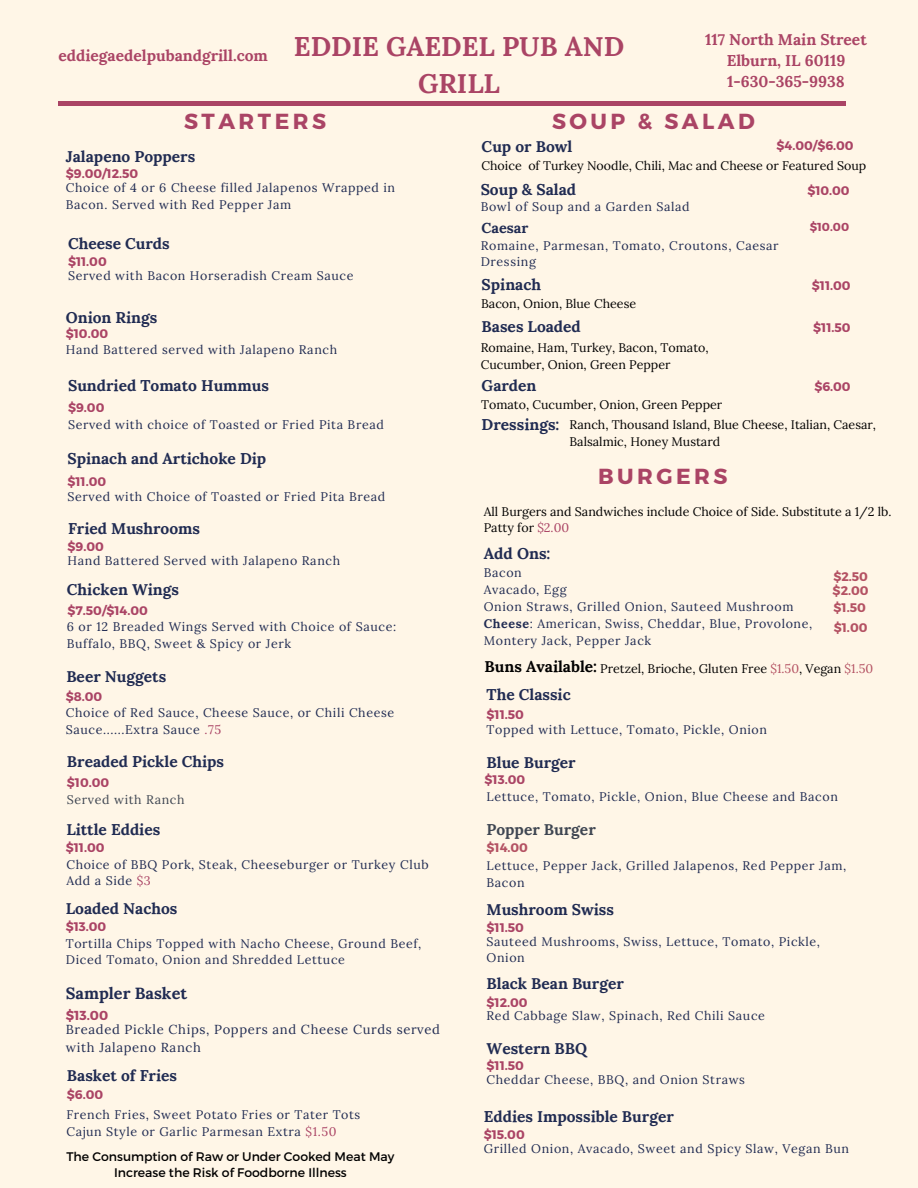
<style>
.page{position:relative;width:918px;height:1188px;background:#fff6e7}
.page>*{position:absolute;margin:0;border:0;box-sizing:border-box;transform-origin:0 0}
.t1{font:700 27px/37.2px "Lora";color:#aa4465;text-align:center}
.t2{font:700 21.75px "Montserrat";letter-spacing:.16em;color:#aa4465}
.t3{font:700 16.35px "Lora";color:#202b52}
.t4{font:700 15.75px "Lora";color:#202b52}
.t5{font:700 15.6px "Lora";color:#202b52}
.t6{font:700 15.6px "Lora";color:#aa4465}
.t7{font:700 15.6px "Lora";color:#000}
.t8{font:700 15.6px "Lora";color:#3f4652}
.t9{font:700 14.55px "Lora";color:#202b52}
.t10{font:13.05px/17.7px "Lora";letter-spacing:.05em;color:#202b52}
.t11{font:700 13.05px "Montserrat";color:#aa4465}
.t12{font:12.45px/16.8px "Lora";letter-spacing:.05em;color:#202b52}
.t13{font:12.45px/16.6px "Lora";color:#000}
.t14{font:700 12.45px "Montserrat";color:#aa4465}
.t15{font:12.45px "Montserrat";color:#000}
.t16{font:700 12.45px "Montserrat";color:#b45263}
.t17{font:12.45px "Lora";letter-spacing:.05em;color:#3f4652}
.t18{font:700 11.55px "Montserrat";color:#aa4465}
.s1{color:#aa4465}
.s2{font-weight:700}
.s3{color:#b45263}
</style>
<div class="page">
<hr style="left:58px;top:101px;width:788px;height:4px;background:#aa4465">
<p class="t6" style="left:58px;top:45px;width:211px">eddiegaedelpubandgrill.com</p>
<p class="t1" style="left:294px;top:27px;width:332px">EDDIE GAEDEL PUB AND<br>GRILL</p>
<p class="t6" style="left:705px;top:29px;width:163px">117 North Main Street</p>
<p class="t6" style="left:727px;top:50px;width:120px">Elburn, IL 60119</p>
<p class="t6" style="left:727px;top:72px;width:119px">1-630-365-9938</p>
<p class="t2" style="left:184px;top:108px;width:144px">STARTERS</p>
<p class="t5" style="left:66px;top:146px;width:131px">Jalapeno Poppers</p>
<p class="t14" style="left:66px;top:166px;width:74px">$9.00/12.50</p>
<p class="t12" style="left:66px;top:179px;width:331px">Choice of 4 or 6 Cheese filled Jalapenos Wrapped in<br>Bacon. Served with Red Pepper Jam</p>
<p class="t5" style="left:68px;top:233px;width:103px">Cheese Curds</p>
<p class="t14" style="left:68px;top:253px;width:40px">$11.00</p>
<p class="t12" style="left:68px;top:267px;width:287px">Served with Bacon Horseradish Cream Sauce</p>
<p class="t5" style="left:66px;top:307px;width:93px">Onion Rings</p>
<p class="t14" style="left:66px;top:326px;width:44px">$10.00</p>
<p class="t12" style="left:66px;top:341px;width:273px">Hand Battered served with Jalapeno Ranch</p>
<p class="t5" style="left:68px;top:376px;width:203px">Sundried Tomato Hummus</p>
<p class="t14" style="left:68px;top:399px;width:38px">$9.00</p>
<p class="t12" style="left:68px;top:416px;width:317px">Served with choice of Toasted or Fried Pita Bread</p>
<p class="t5" style="left:68px;top:448px;width:200px">Spinach and Artichoke Dip</p>
<p class="t14" style="left:68px;top:473px;width:40px">$11.00</p>
<p class="t5" style="left:68px;top:518px;width:134px">Fried Mushrooms</p>
<p class="t14" style="left:68px;top:538px;width:38px">$9.00</p>
<p class="t12" style="left:68px;top:552px;width:274px">Hand Battered Served with Jalapeno Ranch</p>
<p class="t12" style="left:68px;top:488px;width:319px">Served with Choice of Toasted or Fried Pita Bread</p>
<p class="t5" style="left:67px;top:580px;width:114px">Chicken Wings</p>
<p class="t14" style="left:68px;top:602px;width:82px">$7.50/$14.00</p>
<p class="t12" style="left:67px;top:618px;width:331px">6 or 12 Breaded Wings Served with Choice of Sauce:<br>Buffalo, BBQ, Sweet &amp; Spicy or Jerk</p>
<p class="t5" style="left:66px;top:666px;width:101px">Beer Nuggets</p>
<p class="t14" style="left:66px;top:689px;width:38px">$8.00</p>
<p class="t12" style="left:66px;top:704px;width:330px">Choice of Red Sauce, Cheese Sauce, or Chili Cheese<br>Sauce......Extra Sauce <span class="s1">.75</span></p>
<p class="t5" style="left:67px;top:751px;width:159px">Breaded Pickle Chips</p>
<p class="t14" style="left:67px;top:775px;width:44px">$10.00</p>
<p class="t17" style="left:67px;top:792px;width:119px">Served with Ranch</p>
<p class="t5" style="left:66px;top:819px;width:95px">Little Eddies</p>
<p class="t14" style="left:66px;top:839px;width:40px">$11.00</p>
<p class="t12" style="left:66px;top:856px;width:364px">Choice of BBQ Pork, Steak, Cheeseburger or Turkey Club</p>
<p class="t12" style="left:66px;top:873px;width:86px">Add a Side <span class="s1">$3</span></p>
<p class="t5" style="left:66px;top:899px;width:113px">Loaded Nachos</p>
<p class="t14" style="left:66px;top:919px;width:42px">$13.00</p>
<p class="t12" style="left:66px;top:935px;width:357px">Tortilla Chips Topped with Nacho Cheese, Ground Beef,<br>Diced Tomato, Onion and Shredded Lettuce</p>
<p class="t3" style="left:66px;top:983px;width:123px">Sampler Basket</p>
<p class="t11" style="left:66px;top:1007px;width:44px">$13.00</p>
<p class="t10" style="left:66px;top:1020px;width:376px">Breaded Pickle Chips, Poppers and Cheese Curds served with Jalapeno Ranch</p>
<p class="t5" style="left:67px;top:1066px;width:112px">Basket of Fries</p>
<p class="t14" style="left:67px;top:1086px;width:38px">$6.00</p>
<p class="t12" style="left:66px;top:1106px;width:296px">French Fries, Sweet Potato Fries or Tater Tots</p>
<p class="t12" style="left:66px;top:1123px;width:272px">Cajun Style or Garlic Parmesan Extra <span class="s1">$1.50</span></p>
<p class="t15" style="left:66px;top:1148px;width:330px">The Consumption of Raw or Under Cooked Meat May</p>
<p class="t15" style="left:114px;top:1165px;width:234px">Increase the Risk of Foodborne Illness</p>
<p class="t2" style="left:552px;top:108px;width:204px">SOUP &amp; SALAD</p>
<p class="t5" style="left:482px;top:137px;width:92px">Cup or Bowl</p>
<p class="t14" style="left:777px;top:138px;width:79px">$4.00/$6.00</p>
<p class="t5" style="left:481px;top:179px;width:97px">Soup &amp; Salad</p>
<p class="t14" style="left:807px;top:183px;width:44px">$10.00</p>
<p class="t13" style="left:482px;top:157px;width:386px">Choice of Turkey Noodle, Chili, Mac and Cheese or Featured Soup</p>
<p class="t12" style="left:481px;top:198px;width:211px">Bowl of Soup and a Garden Salad</p>
<p class="t9" style="left:482px;top:218px;width:48px">Caesar</p>
<p class="t18" style="left:810px;top:220px;width:41px">$10.00</p>
<p class="t12" style="left:481px;top:237px;width:299px">Romaine, Parmesan, Tomato, Croutons, Caesar<br>Dressing</p>
<p class="t5" style="left:482px;top:275px;width:61px">Spinach</p>
<p class="t14" style="left:812px;top:278px;width:40px">$11.00</p>
<p class="t13" style="left:481px;top:295px;width:157px">Bacon, Onion, Blue Cheese</p>
<p class="t5" style="left:482px;top:316px;width:101px">Bases Loaded</p>
<p class="t14" style="left:813px;top:320px;width:39px">$11.50</p>
<p class="t13" style="left:481px;top:339px;width:229px">Romaine, Ham, Turkey, Bacon, Tomato,</p>
<p class="t13" style="left:481px;top:356px;width:191px">Cucumber, Onion, Green Pepper</p>
<p class="t5" style="left:482px;top:376px;width:56px">Garden</p>
<p class="t14" style="left:814px;top:379px;width:38px">$6.00</p>
<p class="t13" style="left:481px;top:396px;width:243px">Tomato, Cucumber, Onion, Green Pepper</p>
<p class="t5" style="left:482px;top:414px;width:79px">Dressings:</p>
<p class="t13" style="left:570px;top:416px;width:308px">Ranch, Thousand Island, Blue Cheese, Italian, Caesar,<br>Balsalmic, Honey Mustard</p>
<p class="t2" style="left:598px;top:462px;width:131px">BURGERS</p>
<p class="t13" style="left:484px;top:503px;width:409px">All Burgers and Sandwiches include Choice of Side. Substitute a 1/2 lb.<br>Patty for <span class="s1">$2.00</span></p>
<p class="t4" style="left:484px;top:543px;width:68px">Add Ons:</p>
<p class="t12" style="left:484px;top:565px;width:40px">Bacon</p>
<p class="t12" style="left:484px;top:581px;width:84px">Avacado, Egg</p>
<p class="t12" style="left:484px;top:598px;width:311px">Onion Straws, Grilled Onion, Sauteed Mushroom</p>
<p class="t12" style="left:484px;top:615px;width:330px"><span class="s2">Cheese</span>: American, Swiss, Cheddar, Blue, Provolone,<br>Montery Jack, Pepper Jack</p>
<p class="t16" style="left:833px;top:568px;width:36px">$2.50</p>
<p class="t16" style="left:833px;top:583px;width:38px">$2.00</p>
<p class="t16" style="left:834px;top:600px;width:34px">$1.50</p>
<p class="t16" style="left:834px;top:619px;width:35px">$1.00</p>
<p class="t7" style="left:485px;top:657px;width:114px">Buns Available:</p>
<p class="t13" style="left:600px;top:660px;width:275px">Pretzel, Brioche, Gluten Free <span class="s3">$1.50</span>, Vegan <span class="s3">$1.50</span></p>
<p class="t5" style="left:487px;top:685px;width:86px">The Classic</p>
<p class="t14" style="left:487px;top:707px;width:39px">$11.50</p>
<p class="t12" style="left:487px;top:721px;width:282px">Topped with Lettuce, Tomato, Pickle, Onion</p>
<p class="t5" style="left:487px;top:752px;width:91px">Blue Burger</p>
<p class="t14" style="left:485px;top:772px;width:42px">$13.00</p>
<p class="t12" style="left:487px;top:788px;width:353px">Lettuce, Tomato, Pickle, Onion, Blue Cheese and Bacon</p>
<p class="t8" style="left:487px;top:819px;width:111px">Popper Burger</p>
<p class="t16" style="left:487px;top:839px;width:43px">$14.00</p>
<p class="t12" style="left:487px;top:857px;width:361px">Lettuce, Pepper Jack, Grilled Jalapenos, Red Pepper Jam,<br>Bacon</p>
<p class="t5" style="left:487px;top:899px;width:129px">Mushroom Swiss</p>
<p class="t14" style="left:487px;top:919px;width:39px">$11.50</p>
<p class="t12" style="left:487px;top:933px;width:335px">Sauteed Mushrooms, Swiss, Lettuce, Tomato, Pickle,<br>Onion</p>
<p class="t5" style="left:487px;top:973px;width:139px">Black Bean Burger</p>
<p class="t14" style="left:487px;top:994px;width:43px">$12.00</p>
<p class="t12" style="left:487px;top:1008px;width:280px">Red Cabbage Slaw, Spinach, Red Chili Sauce</p>
<p class="t5" style="left:487px;top:1038px;width:102px">Western BBQ</p>
<p class="t14" style="left:487px;top:1058px;width:39px">$11.50</p>
<p class="t12" style="left:487px;top:1071px;width:260px">Cheddar Cheese, BBQ, and Onion Straws</p>
<p class="t5" style="left:484px;top:1106px;width:192px">Eddies Impossible Burger</p>
<p class="t14" style="left:484px;top:1126px;width:43px">$15.00</p>
<p class="t12" style="left:484px;top:1140px;width:367px">Grilled Onion, Avacado, Sweet and Spicy Slaw, Vegan Bun</p>
</div>
